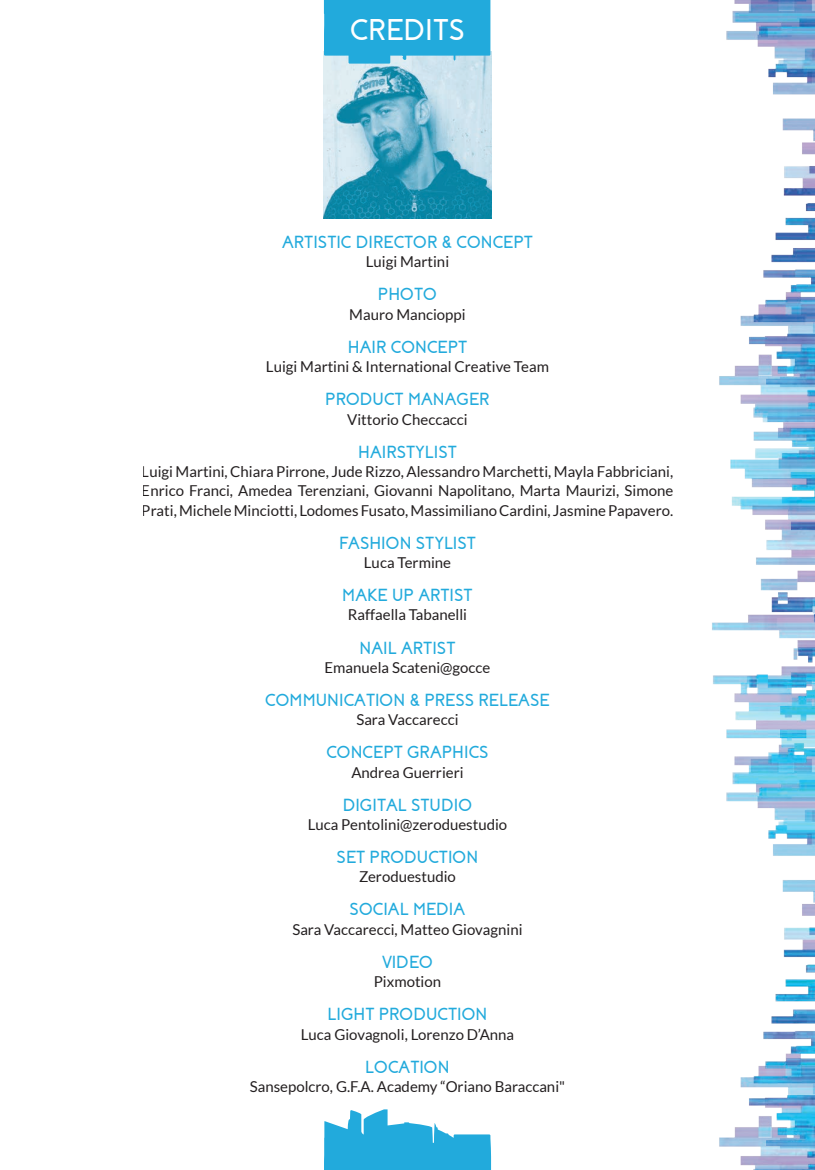
<style>
.page{position:relative;width:815px;height:1170px;background:#fff}
.page>*{position:absolute;margin:0;border:0;box-sizing:border-box;transform-origin:0 0}
.t1{font:700 30px "Coves";color:#fff}
.t2{font:700 17.5px "Coves";color:#22aadc}
.t3{font:15px/19.4px "Lato";color:#231f20;text-align:justify}
</style>
<div class="page">
<img style="left:323px;top:52px;width:169px;height:166px">
<img style="left:712px;top:0;width:103px;height:1169px">
<svg style="left:324px;top:0;width:167px;height:64px;background:#33b0dd"></svg>
<svg style="left:324px;top:1109px;width:167px;height:60px"></svg>
<h1 class="t1" style="left:350px;top:15px;width:116px">CREDITS</h1>
<p class="t2" style="left:282px;top:233px;width:252px">ARTISTIC DIRECTOR &amp; CONCEPT</p>
<p class="t3" style="left:366px;top:252px;width:85px">Luigi Martini</p>
<p class="t2" style="left:378px;top:286px;width:61px">PHOTO</p>
<p class="t3" style="left:349px;top:304px;width:118px">Mauro Mancioppi</p>
<p class="t2" style="left:348px;top:338px;width:121px">HAIR CONCEPT</p>
<p class="t3" style="left:266px;top:356px;width:285px">Luigi Martini &amp; International Creative Team</p>
<p class="t2" style="left:325px;top:390px;width:166px">PRODUCT MANAGER</p>
<p class="t3" style="left:347px;top:409px;width:122px">Vittorio Checcacci</p>
<p class="t2" style="left:358px;top:443px;width:100px">HAIRSTYLIST</p>
<p class="t3" style="left:142px;top:461px;width:533px">Luigi Martini, Chiara Pirrone, Jude Rizzo, Alessandro Marchetti, Mayla Fabbriciani, Enrico Franci, Amedea Terenziani, Giovanni Napolitano, Marta Maurizi, Simone Prati, Michele Minciotti, Lodomes Fusato, Massimiliano Cardini, Jasmine Papavero.</p>
<p class="t2" style="left:339px;top:534px;width:138px">FASHION STYLIST</p>
<p class="t3" style="left:364px;top:552px;width:89px">Luca Termine</p>
<p class="t2" style="left:342px;top:586px;width:132px">MAKE UP ARTIST</p>
<p class="t3" style="left:348px;top:605px;width:121px">Raffaella Tabanelli</p>
<p class="t2" style="left:360px;top:638px;width:97px">NAIL ARTIST</p>
<p class="t3" style="left:325px;top:657px;width:167px">Emanuela Scateni@gocce</p>
<p class="t2" style="left:265px;top:691px;width:286px">COMMUNICATION &amp; PRESS RELEASE</p>
<p class="t3" style="left:356px;top:709px;width:104px">Sara Vaccarecci</p>
<p class="t2" style="left:326px;top:743px;width:164px">CONCEPT GRAPHICS</p>
<p class="t3" style="left:351px;top:762px;width:114px">Andrea Guerrieri</p>
<p class="t2" style="left:343px;top:796px;width:131px">DIGITAL STUDIO</p>
<p class="t3" style="left:308px;top:814px;width:201px">Luca Pentolini@zeroduestudio</p>
<p class="t2" style="left:337px;top:848px;width:143px">SET PRODUCTION</p>
<p class="t3" style="left:359px;top:866px;width:98px">Zeroduestudio</p>
<p class="t2" style="left:350px;top:900px;width:117px">SOCIAL MEDIA</p>
<p class="t3" style="left:292px;top:919px;width:232px">Sara Vaccarecci, Matteo Giovagnini</p>
<p class="t2" style="left:382px;top:953px;width:53px">VIDEO</p>
<p class="t3" style="left:374px;top:971px;width:69px">Pixmotion</p>
<p class="t2" style="left:327px;top:1005px;width:162px">LIGHT PRODUCTION</p>
<p class="t3" style="left:301px;top:1023px;width:215px">Luca Giovagnoli, Lorenzo D’Anna</p>
<p class="t2" style="left:365px;top:1057px;width:86px">LOCATION</p>
<p class="t3" style="left:250px;top:1076px;width:317px">Sansepolcro, G.F.A. Academy “Oriano Baraccani"</p>
</div>
